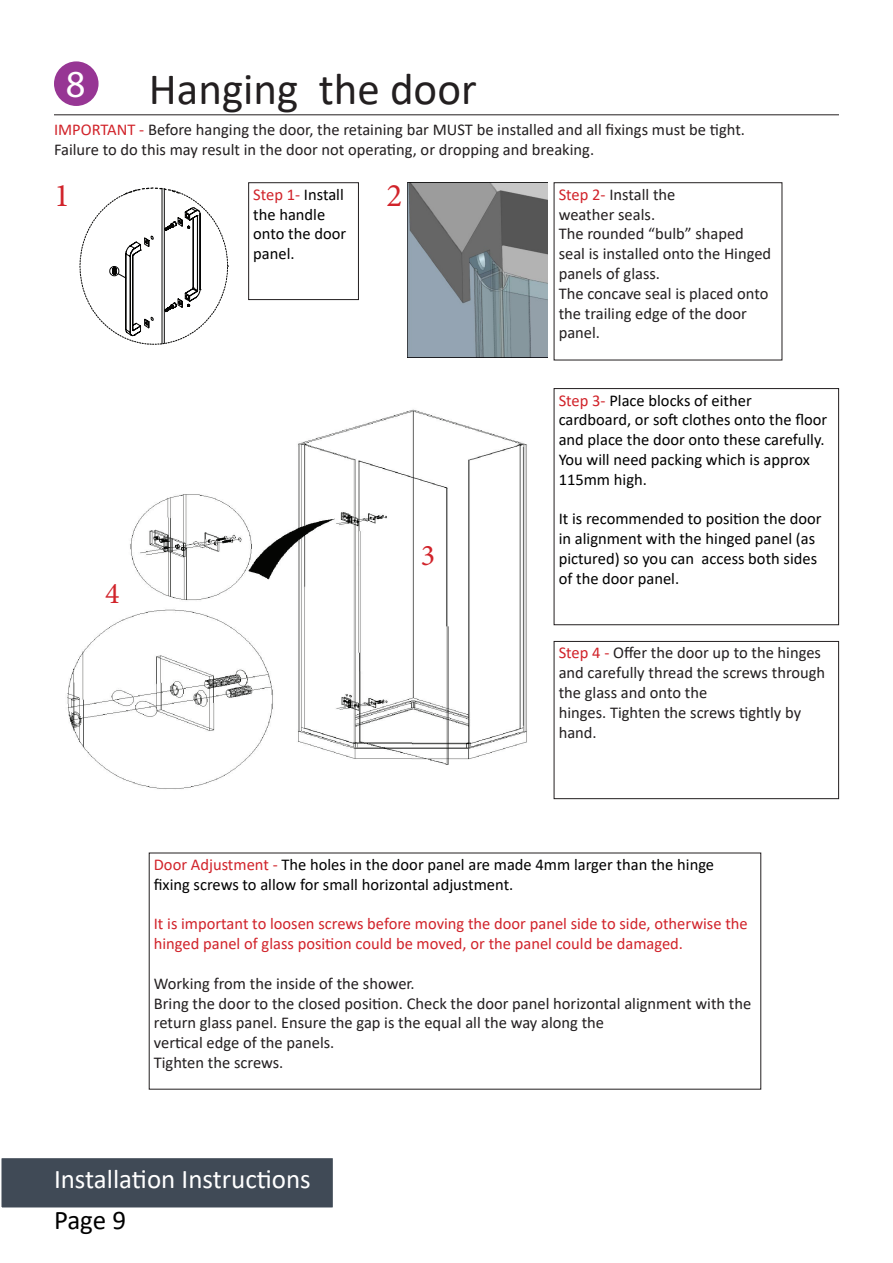
<style>
.page{position:relative;width:893px;height:1263px;background:#fff}
.page>*{position:absolute;margin:0;border:0;box-sizing:border-box;transform-origin:0 0}
.t1{font:45px "Calibri";color:#231f20}
.t2{font:38.25px "Myriad Pro";color:#fff}
.t3{font:33px "Minion Pro";color:#d1232a}
.t4{font:30px "Minion Pro";color:#d1232a}
.t5{font:27px "Calibri";color:#fff}
.t6{font:27px "Calibri";color:#000}
.t7{font:16.5px/19.8px "Calibri";color:#231f20}
.t8{font:16.5px/19.8px "Calibri";color:#000}
.t9{font:16.5px/19.8px "Calibri";color:#d1232a}
.s1{color:#d1232a}
</style>
<div class="page">
<img style="left:67px;top:409px;width:460px;height:380px">
<hr style="left:54px;top:114px;width:785px;height:1px;background:#231f20">
<div style="left:1px;top:1157px;width:333px;height:51px;background:#404a56"></div>
<div style="left:0;top:1157px;width:334px;height:52px;border:2px solid #fff"></div>
<div style="left:55px;top:62px;width:43px;height:43px;background:#973694;border-radius:50%"></div>
<div style="left:54px;top:61px;width:45px;height:45px;border:2px solid #973694;border-radius:50%"></div>
<div style="left:554px;top:388px;width:285px;height:237px;border:1px solid #231f20"></div>
<div style="left:554px;top:641px;width:285px;height:158px;border:1px solid #231f20"></div>
<svg style="left:80px;top:187px;width:148px;height:158px"></svg>
<div style="left:248px;top:182px;width:111px;height:118px;border:1px solid #231f20"></div>
<img style="left:407px;top:182px;width:141px;height:176px">
<p class="t2" style="left:66px;top:60px;width:21px">8</p>
<p class="t1" style="left:149px;top:58px;width:329px">Hanging the door</p>
<p class="t7" style="left:54px;top:119px;width:693px"><span class="s1">IMPORTANT -</span> Before hanging the door, the retaining bar MUST be installed and all fixings must be tight.</p>
<p class="t7" style="left:54px;top:139px;width:542px">Failure to do this may result in the door not operating, or dropping and breaking.</p>
<p class="t3" style="left:54px;top:174px;width:17px">1</p>
<p class="t4" style="left:105px;top:574px;width:16px">4</p>
<p class="t8" style="left:253px;top:184px;width:94px"><span class="s1">Step 1-</span> Install the handle onto the door panel.</p>
<p class="t3" style="left:386px;top:174px;width:17px">2</p>
<p class="t7" style="left:559px;top:184px;width:118px"><span class="s1">Step 2-</span> Install the</p>
<p class="t7" style="left:559px;top:204px;width:98px">weather seals.</p>
<p class="t7" style="left:559px;top:224px;width:214px">The rounded “bulb” shaped seal is installed onto the Hinged panels of glass.</p>
<p class="t7" style="left:559px;top:283px;width:211px">The concave seal is placed onto the trailing edge of the door panel.</p>
<p class="t4" style="left:421px;top:535px;width:16px">3</p>
<p class="t8" style="left:559px;top:390px;width:195px"><span class="s1">Step 3-</span> Place blocks of either</p>
<p class="t8" style="left:559px;top:410px;width:270px">cardboard, or soft clothes onto the floor and place the door onto these carefully.<br>You will need packing which is approx<br>115mm high.</p>
<p class="t8" style="left:559px;top:509px;width:264px">It is recommended to position the door in alignment with the hinged panel (as pictured) so you can access both sides of the door panel.</p>
<p class="t7" style="left:559px;top:643px;width:268px"><span class="s1">Step 4 -</span> Offer the door up to the hinges and carefully thread the screws through the glass and onto the</p>
<p class="t7" style="left:559px;top:702px;width:244px">hinges. Tighten the screws tightly by hand.</p>
<p class="t8" style="left:154px;top:854px;width:562px"><span class="s1">Door Adjustment -</span> The holes in the door panel are made 4mm larger than the hinge</p>
<p class="t8" style="left:154px;top:874px;width:361px">fixing screws to allow for small horizontal adjustment.</p>
<p class="t9" style="left:154px;top:914px;width:595px">It is important to loosen screws before moving the door panel side to side, otherwise the hinged panel of glass position could be moved, or the panel could be damaged.</p>
<p class="t7" style="left:154px;top:973px;width:262px">Working from the inside of the shower.</p>
<p class="t7" style="left:154px;top:993px;width:599px">Bring the door to the closed position. Check the door panel horizontal alignment with the return glass panel. Ensure the gap is the equal all the way along the</p>
<p class="t7" style="left:154px;top:1032px;width:182px">vertical edge of the panels.</p>
<p class="t7" style="left:154px;top:1052px;width:131px">Tighten the screws.</p>
<p class="t5" style="left:54px;top:1160px;width:258px">Installation Instructions</p>
<p class="t6" style="left:54px;top:1201px;width:74px">Page 9</p>
</div>
